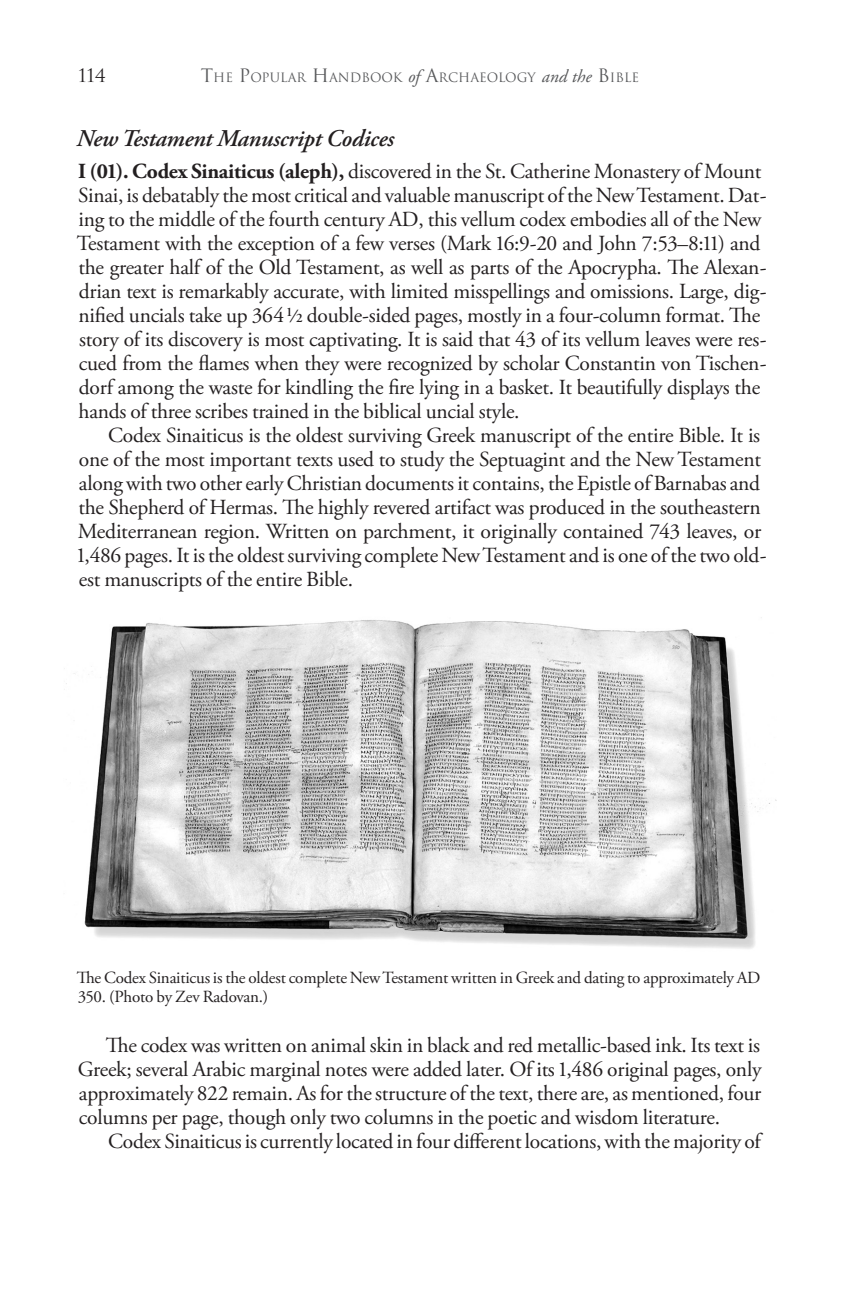
<style>
.page{position:relative;width:864px;height:1296px;background:#fff}
.page>*{position:absolute;margin:0;border:0;box-sizing:border-box;transform-origin:0 0}
.Head_B{font:italic 600 24px "Adobe Garamond Pro";letter-spacing:-.01em;color:#231f20}
.Normal__Garamond_Pro{font:21.6px/24px "Adobe Garamond Pro";letter-spacing:-.015em;color:#231f20}
.Head_C{font:21.6px/24px "Adobe Garamond Pro";letter-spacing:-.015em;color:#231f20}
.t1{font:18px "Trajan";color:#231f20}
.t2{font:17px/19px "Adobe Garamond Pro";letter-spacing:-.015em;color:#231f20}
.t3{font:12.6px "Trajan";color:#57585a}
.s1{font-size:18px}
.s2{font-family:"Adobe Garamond Pro";font-style:italic;font-size:18px}
.s3{font-weight:700}
.s4{font-style:italic;font-size:18px}
.s5{font-weight:600;font-size:12.8px}
</style>
<div class="page">
<img style="left:66px;top:617px;width:711px;height:332px">
<p class="t1" style="left:78px;top:64px;width:30px">114</p>
<p class="t3" style="left:201px;top:69px;width:440px"><span class="s1">T</span>HE <span class="s1">P</span>OPULAR <span class="s1">H</span>ANDBOOK <span class="s2">of</span> <span class="s1">A</span>RCHAEOLOGY <span class="s2">and the</span> <span class="s1">B</span> IBLE</p>
<p class="Head_B" style="left:77px;top:125px;width:319px">New Testament Manuscript Codices</p>
<p class="Head_C" style="left:77px;top:160px;width:691px"><span class="s3">I (01). Codex Sinaiticus (aleph),</span> discovered in the St. Catherine Monastery of Mount Sinai, is debatably the most critical and valuable manuscript of the New Testament. Dat&shy;ing to the middle of the fourth century AD, this vellum codex embodies all of the New Testament with the exception of a few verses (Mark 16:9-20 and John 7:53–8:11) and the greater half of the Old Testament, as well as parts of the Apocrypha. The Alexan&shy;drian text is remarkably accurate, with limited misspellings and omissions. Large, dig&shy;nified uncials take up 364 <sup>1</sup><span class="s4">/</span><span class="s5">2</span> double-sided pages, mostly in a four-column format. The story of its discovery is most captivating. It is said that 43 of its vellum leaves were res&shy;cued from the flames when they were recognized by scholar Constantin von Tischen&shy;dorf among the waste for kindling the fire lying in a basket. It beautifully displays the hands of three scribes trained in the biblical uncial style.</p>
<p class="Normal__Garamond_Pro" style="left:77px;top:424px;width:691px;text-indent:31px">Codex Sinaiticus is the oldest surviving Greek manuscript of the entire Bible. It is one of the most important texts used to study the Septuagint and the New Testament along with two other early Christian documents it contains, the Epistle of Barnabas and the Shepherd of Hermas. The highly revered artifact was produced in the southeastern Mediterranean region. Written on parchment, it originally contained 743 leaves, or 1,486 pages. It is the oldest surviving complete New Testament and is one of the two old&shy;est manuscripts of the entire Bible.</p>
<p class="t2" style="left:77px;top:969px;width:685px">The Codex Sinaiticus is the oldest complete New Testament written in Greek and dating to approximately AD<br>350. (Photo by Zev Radovan.)</p>
<p class="Normal__Garamond_Pro" style="left:78px;top:1034px;width:685px;text-align:justify;text-indent:28px">The codex was written on animal skin in black and red metallic-based ink. Its text is Greek; several Arabic marginal notes were added later. Of its 1,486 original pages, only approximately 822 remain. As for the structure of the text, there are, as mentioned, four columns per page, though only two columns in the poetic and wisdom literature.</p>
<p class="Normal__Garamond_Pro" style="left:108px;top:1130px;width:654px">Codex Sinaiticus is currently located in four different locations, with the majority of</p>
</div>
